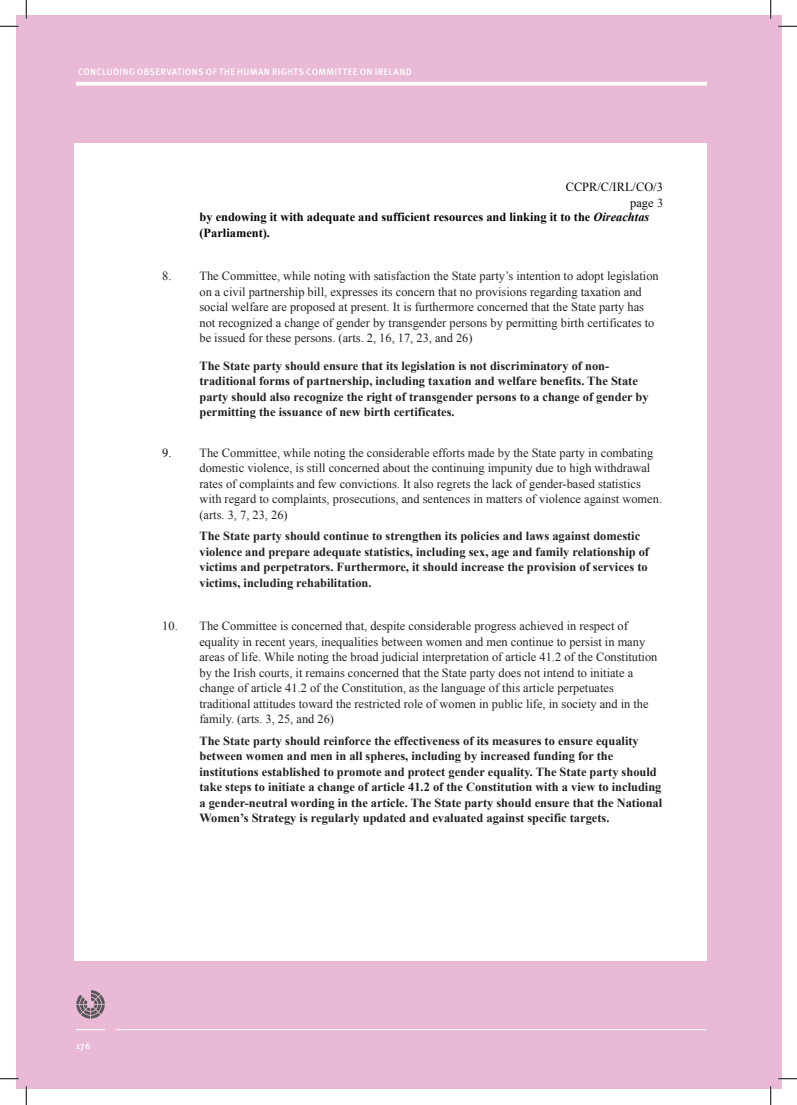
<style>
.page{position:relative;width:797px;height:1105px;background:#fff}
.page>*{position:absolute;margin:0;border:0;box-sizing:border-box;transform-origin:0 0}
.t1{font:12.38px/15.5px "Times New Roman";color:#231f20}
.t2{font:700 12.38px/15.5px "Times New Roman";color:#231f20}
.t3{font:700 12.38px/15.5px "Times New Roman";color:#040503}
.t4{font:12.38px/15.5px "Times New Roman";color:#040503;text-align:right}
.t5{font:500 9.38px "Meta Pro";letter-spacing:.03em;color:#fff}
.s1{color:#231f20}
.s2{font-style:italic}
.s3{color:#040503}
</style>
<div class="page">
<div style="left:16px;top:16px;width:765px;height:1073px;background:#e9b9d5"></div>
<div style="left:74px;top:144px;width:633px;height:817px;background:#fff"></div>
<svg style="left:76px;top:1029px;width:29px;height:1px"></svg>
<hr style="left:115px;top:1029px;width:592px;height:1px;background:#fff">
<svg style="left:76px;top:990px;width:29px;height:29px"></svg>
<svg style="left:76px;top:82px;width:631px;height:4px;background:#fcf7fa"></svg>
<svg style="left:0;top:25px;width:19px;height:2px"></svg>
<svg style="left:778px;top:25px;width:19px;height:2px"></svg>
<svg style="left:0;top:1078px;width:19px;height:1px"></svg>
<svg style="left:778px;top:1078px;width:19px;height:1px"></svg>
<svg style="left:25px;top:0;width:2px;height:19px"></svg>
<svg style="left:25px;top:1086px;width:2px;height:19px"></svg>
<svg style="left:770px;top:0;width:1px;height:19px"></svg>
<svg style="left:770px;top:1086px;width:1px;height:19px"></svg>
<p class="t5" style="left:78px;top:66px;width:335px">CONCLUDING OBSERVATIONS OF THE HUMAN RIGHTS COMMITTEE ON IRELAND</p>
<p class="t4" style="left:565px;top:179px;width:99px">CCPR/C/IRL/CO/3 page <span class="s1">3</span></p>
<p class="t3" style="left:199px;top:209px;width:451px">by endowing it with adequate and sufficient resources and linking it to the <span class="s2">Oireachtas </span>(Parliament).</p>
<p class="t1" style="left:199px;top:268px;width:461px;text-indent:-37px">8. The Committee, while noting with satisfaction the State party’s intention to adopt legislation on a civil partnership bill, expresses its concern that no provisions regarding taxation and social welfare are proposed at present. It is furthermore concerned that the State party has not recognized a change of gender by transgender persons by permitting birth certificates to be issued for these persons. (arts. 2, 16, 17, 23, and 26)</p>
<p class="t2" style="left:199px;top:358px;width:451px">The State party should ensure that its legislation is not discriminatory of non&shy;traditional forms of partnership, including taxation and welfare benefits. The State party should also recognize the right of transgender persons to a change of gender by permitting the issuance of new birth certificates.</p>
<p class="t1" style="left:199px;top:445px;width:464px;text-indent:-37px"><span class="s3">9.</span> The Committee, while noting the considerable efforts made by the State party in combating domestic violence, is still concerned about the continuing impunity due to high withdrawal rates of complaints and few convictions. It also regrets the lack of gender-based statistics with regard to complaints, prosecutions, and sentences in matters of violence against women. (arts. 3, 7, 23, 26)</p>
<p class="t2" style="left:199px;top:528px;width:451px">The State party should continue to strengthen its policies and laws against domestic violence and prepare adequate statistics, including sex, age and family relationship of victims and perpetrators. Furthermore, it should increase the provision of services to victims, including rehabilitation.</p>
<p class="t1" style="left:199px;top:618px;width:459px;text-indent:-37px">10. The Committee is concerned that, despite considerable progress achieved in respect of equality in recent years, inequalities between women and men continue to persist in many areas of life. While noting the broad judicial interpretation of article 41.2 of the Constitution by the Irish courts, it remains concerned that the State party does not intend to initiate a change of article 41.2 of the Constitution, as the language of this article perpetuates traditional attitudes toward the restricted role of women in public life, in society and in the family. (arts. 3, 25, and 26)</p>
<p class="t2" style="left:199px;top:733px;width:464px">The State party should reinforce the effectiveness of its measures to ensure equality between women and men in all spheres, including by increased funding for the institutions established to promote and protect gender equality. The State party should take steps to initiate a change of article 41.2 of the Constitution with a view to including a gender-neutral wording in the article. The State party should ensure that the National Women’s Strategy is regularly updated and evaluated against specific targets.</p>
<p class="t5" style="left:76px;top:1039px;width:16px">176</p>
</div>
